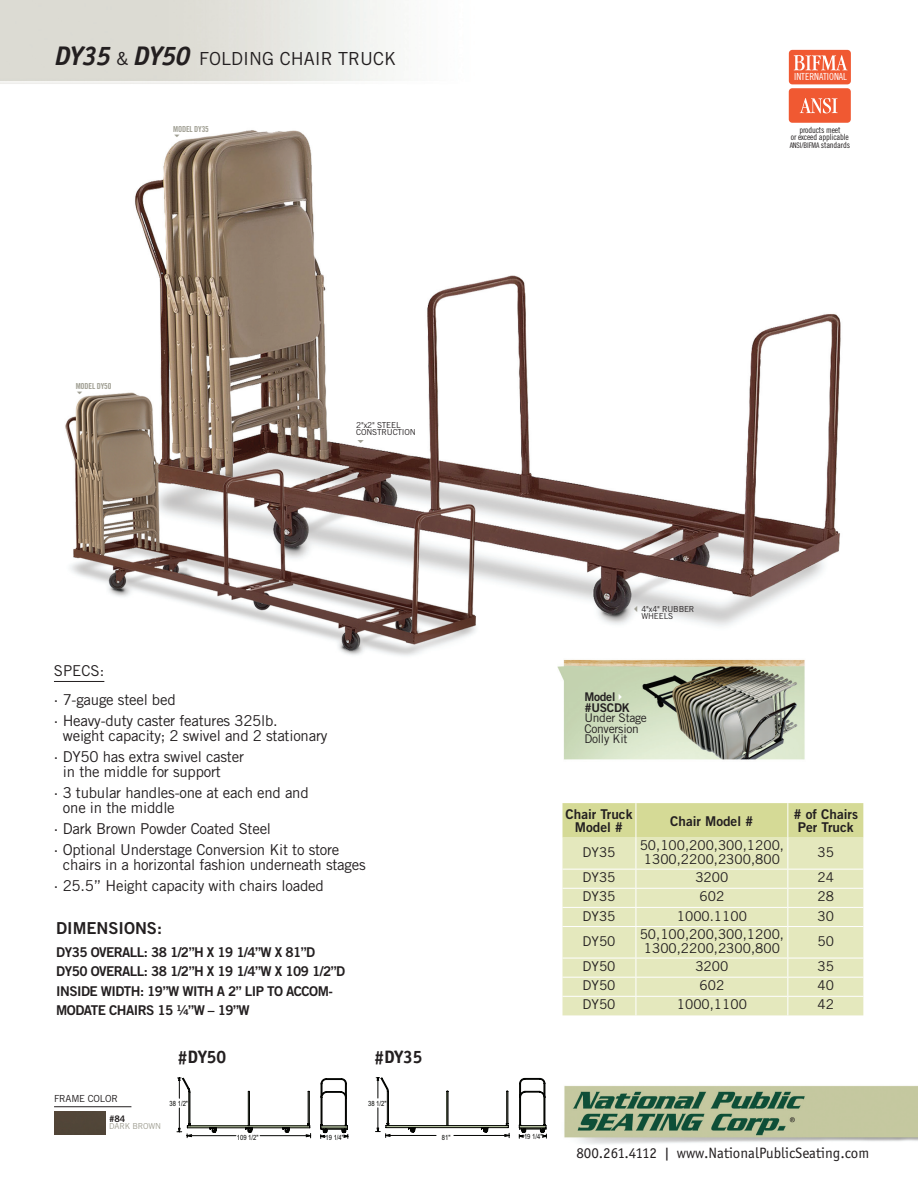
<style>
.page{position:relative;width:918px;height:1188px;background:#fff}
.page>*{position:absolute;margin:0;border:0;box-sizing:border-box;transform-origin:0 0}
.t1{font:18px "Trade Gothic LT";color:#231f20}
.t2{font:700 18px "Officina San ITC";color:#231f20}
.t3{font:16.5px "Trade Gothic LT Bold Two";color:#231f20}
.t4{font:15px/15px "Trade Gothic LT";letter-spacing:-.015em;color:#231f20}
.t5{font:15px "Officina San ITC";color:#231f20}
.t6{font:13.5px/19.5px "Trade Gothic LT Bold Two";letter-spacing:-.04em;color:#231f20;text-align:center}
.t7{font:13.5px "Trade Gothic LT";color:#231f20}
.t8{font:12px/10.5px "Trade Gothic LT";color:#231f20}
.t9{font:12px "Trade Gothic LT Bold Two";color:#231f20}
.t10{font:9.75px "Trade Gothic LT Cond Eighteen";color:#fff}
.t11{font:9.75px "Trade Gothic LT";letter-spacing:-.02em;color:#231f20}
.t12{font:9px "Trade Gothic LT Bold Two";color:#231f20}
.t13{font:8.55px/7.4px "Trade Gothic LT Cond Eighteen";letter-spacing:-.015em;color:#231f20;text-align:center}
.t14{font:8.25px/7.5px "Trade Gothic LT";letter-spacing:-.02em;color:#231f20}
.t15{font:8.25px "Trade Gothic LT Bold Cond Twenty";letter-spacing:-.02em;color:#9f9e92}
.t16{font:8.25px "Trade Gothic LT";letter-spacing:-.02em;color:#9f9e92}
.t17{font:7.65px "Trade Gothic LT Cond Eighteen";letter-spacing:-.015em;color:#231f20}
.t18{font:7.2px "Arial Narrow";color:#040503}
.s1{font-family:"Officina San ITC";font-weight:700;font-style:italic;font-size:27px}
.s2{font-size:8.55px}
.s3{color:#9f9e92}
.s4{color:#fff}
</style>
<div class="page">
<img style="left:0;top:0;width:918px;height:1144px">
<div style="left:789px;top:50px;width:62px;height:34px;background:#f05932;border-radius:4px"></div>
<svg style="left:794px;top:55px;width:54px;height:15px"></svg>
<div style="left:789px;top:88px;width:62px;height:35px;background:#f05932;border-radius:4px"></div>
<svg style="left:800px;top:98px;width:38px;height:15px"></svg>
<hr style="left:54px;top:681px;width:50px;height:1px;background:#231f20">
<hr style="left:54px;top:1106px;width:77px;height:1px;background:#231f20">
<img style="left:54px;top:1111px;width:51px;height:24px">
<svg style="left:375px;top:1077px;width:172px;height:62px"></svg>
<svg style="left:176px;top:1078px;width:172px;height:61px"></svg>
<div style="left:562px;top:803px;width:301px;height:35px;background:#d5da96"></div>
<div style="left:562px;top:838px;width:301px;height:177px;background:#e4e8bd"></div>
<hr style="left:636px;top:803px;width:1px;height:35px;background:#fff">
<hr style="left:787px;top:803px;width:1px;height:35px;background:#fff">
<hr style="left:636px;top:838px;width:1px;height:31px;background:#fff">
<hr style="left:787px;top:838px;width:1px;height:31px;background:#fff">
<hr style="left:562px;top:869px;width:74px;height:1px;background:#fff">
<hr style="left:636px;top:869px;width:152px;height:1px;background:#fff">
<hr style="left:788px;top:869px;width:75px;height:1px;background:#fff">
<hr style="left:562px;top:888px;width:74px;height:1px;background:#fff">
<hr style="left:636px;top:888px;width:152px;height:1px;background:#fff">
<hr style="left:788px;top:888px;width:75px;height:1px;background:#fff">
<hr style="left:562px;top:907px;width:74px;height:1px;background:#fff">
<hr style="left:636px;top:907px;width:152px;height:1px;background:#fff">
<svg style="left:636px;top:870px;width:1px;height:56px"></svg>
<hr style="left:788px;top:907px;width:75px;height:1px;background:#fff">
<svg style="left:787px;top:870px;width:1px;height:56px"></svg>
<hr style="left:562px;top:926px;width:74px;height:1px;background:#fff">
<hr style="left:636px;top:926px;width:152px;height:1px;background:#fff">
<hr style="left:636px;top:927px;width:1px;height:31px;background:#fff">
<hr style="left:788px;top:926px;width:75px;height:1px;background:#fff">
<hr style="left:787px;top:927px;width:1px;height:31px;background:#fff">
<hr style="left:562px;top:958px;width:74px;height:1px;background:#fff">
<hr style="left:636px;top:958px;width:152px;height:1px;background:#fff">
<hr style="left:788px;top:958px;width:75px;height:1px;background:#fff">
<hr style="left:562px;top:977px;width:74px;height:1px;background:#fff">
<hr style="left:636px;top:977px;width:152px;height:1px;background:#fff">
<hr style="left:788px;top:977px;width:75px;height:1px;background:#fff">
<hr style="left:562px;top:996px;width:74px;height:1px;background:#fff">
<hr style="left:636px;top:996px;width:152px;height:1px;background:#fff">
<svg style="left:636px;top:958px;width:1px;height:57px"></svg>
<hr style="left:788px;top:996px;width:75px;height:1px;background:#fff">
<svg style="left:787px;top:958px;width:1px;height:57px"></svg>
<svg style="left:77px;top:392px;width:5px;height:3px"></svg>
<svg style="left:358px;top:440px;width:6px;height:3px"></svg>
<p class="t1" style="left:55px;top:48px;width:343px"><span class="s1">DY35</span> &amp; <span class="s1">DY50</span> folding chair truck</p>
<p class="t15" style="left:173px;top:124px;width:37px">MODEL DY35</p>
<p class="t10" style="left:794px;top:71px;width:54px">INTERNATIONAL</p>
<p class="t13" style="left:791px;top:126px;width:60px">products meet<br>or exceed applicable</p>
<p class="t17" style="left:790px;top:141px;width:62px">ANSI/BIFMA <span class="s2">standards</span></p>
<p class="t15" style="left:76px;top:382px;width:37px">MODEL DY50</p>
<p class="t14" style="left:356px;top:421px;width:61px">2"x2" Steel construction</p>
<p class="t4" style="left:54px;top:657px;width:123px;line-height:28.5px">Specs:<br>· 7-gauge steel bed</p>
<p class="t4" style="left:63px;top:713px;width:266px;text-indent:-9px">· H eavy-duty caster features 325lb.<br>weight capacity; 2 swivel and 2 stationary</p>
<p class="t4" style="left:63px;top:749px;width:183px;text-indent:-9px">· DY50 has extra swivel caster in the middle for support</p>
<p class="t4" style="left:63px;top:785px;width:247px;text-indent:-9px">· 3 tubular handles-one at each end and one in the middle</p>
<p class="t4" style="left:54px;top:821px;width:219px">· Dark Brown Powder Coated Steel</p>
<p class="t4" style="left:63px;top:842px;width:304px;text-indent:-9px">· Optional U nderstage Conversion K it to store chairs in a horizontal fashion underneath stages</p>
<p class="t4" style="left:54px;top:878px;width:271px">· 25.5” Height capacity with chairs loaded</p>
<p class="t3" style="left:56px;top:918px;width:107px">DIMENSIONS:</p>
<p class="t6" style="left:56px;top:942px;width:290px;text-align:left">DY35 OVERALL: 38 1/2”H X 19 1/4”W X 81”D DY50 OVERALL: 38 1/2”H X 19 1/4”W X 109 1/2”D I NSIDE WIDTH : 19”W WITH A 2” LIP TO ACCOM-MODATE CHAIRS 15 ¼”W – 19”W</p>
<p class="t2" style="left:178px;top:1045px;width:50px">#DY50</p>
<p class="t2" style="left:374px;top:1045px;width:50px">#DY35</p>
<p class="t11" style="left:54px;top:1093px;width:65px">frame color</p>
<p class="t12" style="left:109px;top:1113px;width:18px">#84</p>
<p class="t16" style="left:109px;top:1121px;width:53px">dark b rown</p>
<p class="t18" style="left:170px;top:1099px;width:20px">38 1/2"</p>
<p class="t18" style="left:237px;top:1133px;width:23px">109 1/2"</p>
<p class="t18" style="left:325px;top:1133px;width:20px">19 1/4"</p>
<p class="t18" style="left:368px;top:1099px;width:20px">38 1/2"</p>
<p class="t18" style="left:442px;top:1133px;width:10px">81"</p>
<p class="t18" style="left:524px;top:1133px;width:20px">19 1/4"</p>
<p class="t14" style="left:641px;top:605px;width:54px;text-indent:-10px"><span class="s3">✓</span>4"x4" rubb er wheels</p>
<p class="t9" style="left:584px;top:690px;width:42px">MODEL<span class="s4">✔</span></p>
<p class="t9" style="left:584px;top:700px;width:47px">#USCDK</p>
<p class="t8" style="left:584px;top:713px;width:64px">U nder Stage<br>Conversion<br>Dolly Kit</p>
<p class="t6" style="left:566px;top:808px;width:68px;line-height:12.8px">CHAIR TRUCK<br>MODEL #</p>
<p class="t6" style="left:670px;top:811px;width:85px">CHAIR MODEL #</p>
<p class="t6" style="left:794px;top:808px;width:66px;line-height:12.8px"># OF CHAIRS<br>PER TRUCK</p>
<p class="t7" style="left:583px;top:844px;width:35px">DY35</p>
<p class="t7" style="left:640px;top:837px;width:146px">50,100,200,300,1200,</p>
<p class="t7" style="left:644px;top:851px;width:138px">1300,2200,2300,800</p>
<p class="t7" style="left:818px;top:844px;width:18px">35</p>
<p class="t7" style="left:583px;top:869px;width:35px">DY35</p>
<p class="t7" style="left:695px;top:869px;width:34px">3200</p>
<p class="t7" style="left:818px;top:869px;width:18px">24</p>
<p class="t7" style="left:583px;top:888px;width:35px">DY35</p>
<p class="t7" style="left:700px;top:888px;width:26px">602</p>
<p class="t7" style="left:818px;top:888px;width:18px">28</p>
<p class="t7" style="left:583px;top:908px;width:35px">DY35</p>
<p class="t7" style="left:677px;top:908px;width:72px">1000.1100</p>
<p class="t7" style="left:818px;top:908px;width:18px">30</p>
<p class="t7" style="left:583px;top:933px;width:35px">DY50</p>
<p class="t7" style="left:640px;top:926px;width:146px">50,100,200,300,1200,</p>
<p class="t7" style="left:644px;top:940px;width:138px">1300,2200,2300,800</p>
<p class="t7" style="left:818px;top:933px;width:18px">50</p>
<p class="t7" style="left:583px;top:958px;width:35px">DY50</p>
<p class="t7" style="left:695px;top:958px;width:34px">3200</p>
<p class="t7" style="left:818px;top:958px;width:18px">35</p>
<p class="t7" style="left:583px;top:977px;width:35px">DY50</p>
<p class="t7" style="left:700px;top:977px;width:26px">602</p>
<p class="t7" style="left:818px;top:977px;width:18px">40</p>
<p class="t7" style="left:583px;top:997px;width:35px">DY50</p>
<p class="t7" style="left:677px;top:997px;width:72px">1000,1100</p>
<p class="t7" style="left:818px;top:997px;width:18px">42</p>
<p class="t5" style="left:576px;top:1144px;width:294px">800.261.4112 | www.NationalPublicSeating.com</p>
</div>
